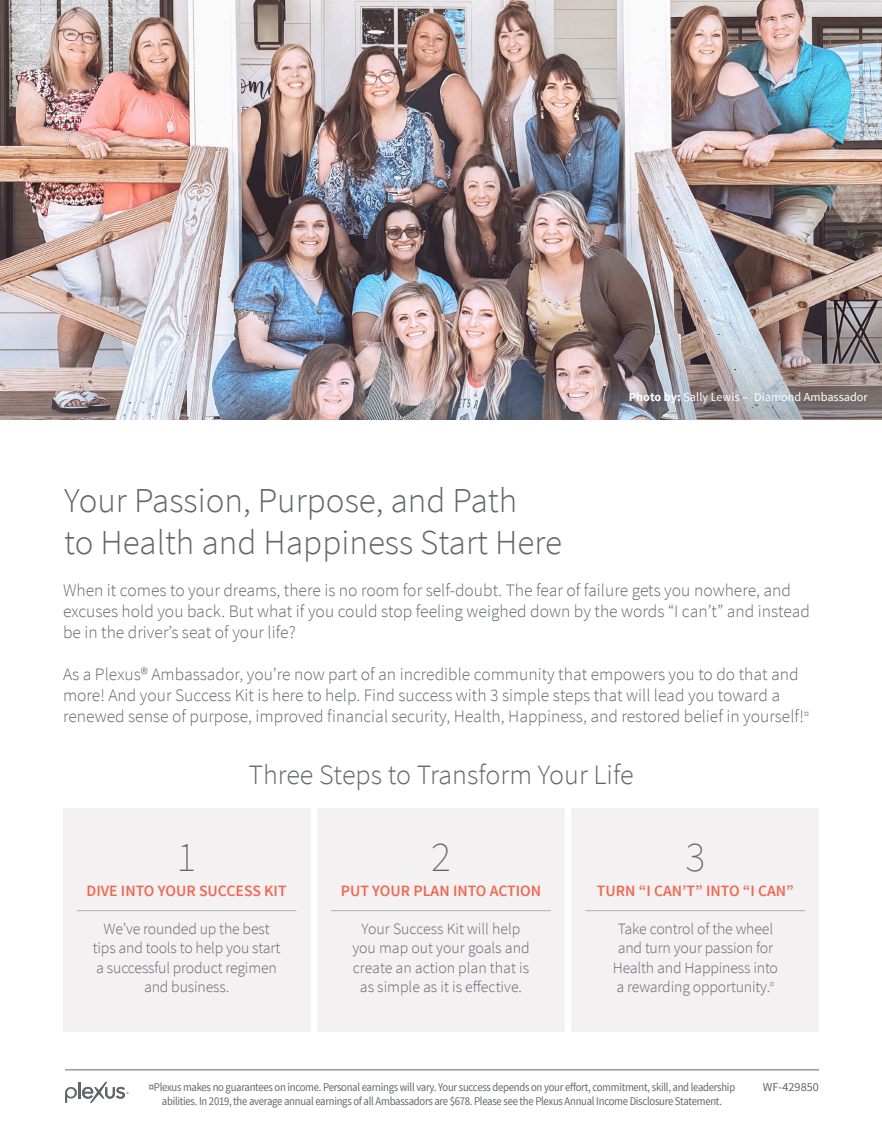
<style>
.page{position:relative;width:882px;height:1134px;background:#fff}
.page>*{position:absolute;margin:0;border:0;box-sizing:border-box;transform-origin:0 0}
.t1{font:200 42px "Source Sans Pro";color:#63656a}
.t2{font:300 35px "Source Sans Pro";color:#63656a}
.t3{font:300 28px "Source Sans Pro";color:#63656a}
.t4{font:300 17.5px/21px "Source Sans Pro";color:#63656a}
.t5{font:300 15.75px/19.2px "Source Sans Pro";letter-spacing:-.01em;color:#63656a;text-align:center}
.t6{font:600 15.75px "Source Sans Pro";color:#f06852}
.t7{font:12.25px "Source Sans Pro";color:#fff}
.t8{font:12.25px "Source Sans Pro";color:#63656a}
.t9{font:11.9px/14.2px "Source Sans Pro";letter-spacing:-.025em;color:#63656a;text-align:center;scale:.9 1}
.s1{font-weight:700}
</style>
<div class="page">
<img style="left:0;top:0;width:882px;height:420px">
<img style="left:616px;top:284px;width:266px;height:136px">
<div style="left:63px;top:808px;width:247px;height:224px;background:#f4f1f2"></div>
<div style="left:317px;top:808px;width:248px;height:224px;background:#f4f1f2"></div>
<div style="left:572px;top:808px;width:247px;height:224px;background:#f4f1f2"></div>
<hr style="left:77px;top:910px;width:219px;height:1px;background:#afaeb2">
<hr style="left:331px;top:910px;width:220px;height:1px;background:#afaeb2">
<hr style="left:586px;top:910px;width:219px;height:1px;background:#afaeb2">
<hr style="left:65px;top:1069px;width:754px;height:1px;background:#63656a">
<svg style="left:65px;top:1082px;width:64px;height:21px"></svg>
<p class="t7" style="left:629px;top:390px;width:241px"><span class="s1">Photo by:</span> Sally Lewis — Diamond Ambassador</p>
<p class="t2" style="left:64px;top:479px;width:454px">Your Passion, Purpose, and Path</p>
<p class="t2" style="left:64px;top:521px;width:499px">to Health and Happiness Start Here</p>
<p class="t4" style="left:63px;top:580px;width:748px">When it comes to your dreams, there is no room for self-doubt. The fear of failure gets you nowhere, and excuses hold you back. But what if you could stop feeling weighed down by the words “I can’t” and instead be in the driver’s seat of your life?</p>
<p class="t4" style="left:63px;top:664px;width:747px">As a Plexus® Ambassador, you’re now part of an incredible community that empowers you to do that and more! And your Success Kit is here to help. Find success with 3 simple steps that will lead you toward a renewed sense of purpose, improved financial security, Health, Happiness, and restored belief in yourself!<sup>¤</sup></p>
<p class="t3" style="left:248px;top:758px;width:387px">Three Steps to Transform Your Life</p>
<p class="t1" style="left:177px;top:832px;width:21px">1</p>
<p class="t6" style="left:87px;top:881px;width:202px">DIVE INTO YOUR SUCCESS KIT</p>
<p class="t5" style="left:104px;top:919px;width:168px">We’ve rounded up the best</p>
<p class="t5" style="left:93px;top:938px;width:189px">tips and tools to help you start</p>
<p class="t5" style="left:96px;top:958px;width:182px">a successful product regimen</p>
<p class="t5" style="left:144px;top:977px;width:87px">and business.</p>
<p class="t1" style="left:431px;top:832px;width:21px">2</p>
<p class="t6" style="left:341px;top:881px;width:202px">PUT YOUR PLAN INTO ACTION</p>
<p class="t5" style="left:352px;top:919px;width:179px">Your Success Kit will help you map out your goals and create an action plan that is as simple as it is effective.</p>
<p class="t1" style="left:686px;top:832px;width:21px">3</p>
<p class="t6" style="left:597px;top:881px;width:198px">TURN “I CAN’T” INTO “I CAN”</p>
<p class="t5" style="left:613px;top:919px;width:167px">Take control of the wheel and turn your passion for<br>Health and Happiness into a rewarding opportunity.<sup>¤</sup></p>
<p class="t9" style="left:149px;top:1080px;width:653px">¤Plexus makes no guarantees on income. Personal earnings will vary. Your success depends on your effort, commitment, skill, and leadership abilities. In 2019, the average annual earnings of all Ambassadors are $678. Please see the Plexus Annual Income Disclosure Statement.</p>
<p class="t8" style="left:763px;top:1079px;width:58px">WF-429850</p>
</div>
